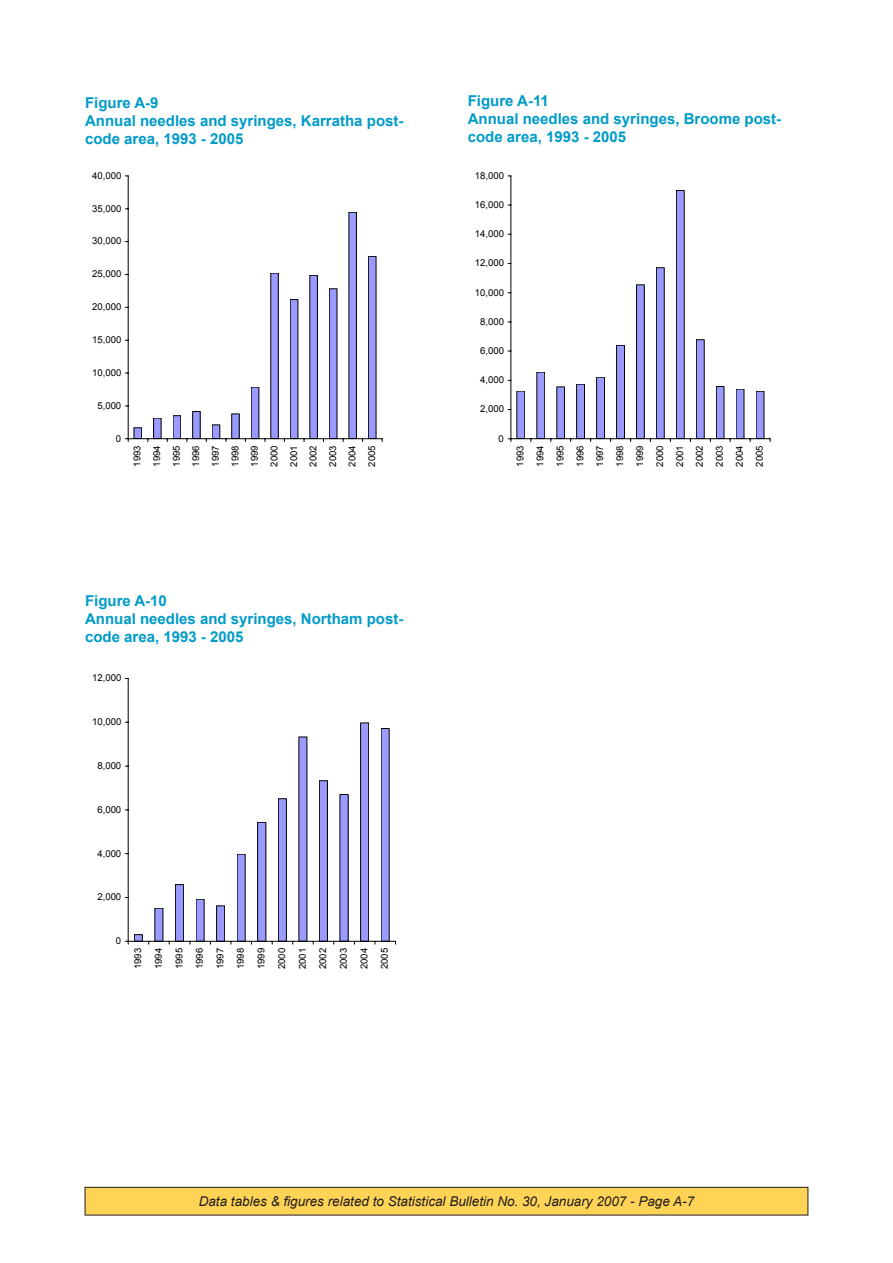
<style>
.page{position:relative;width:893px;height:1263px;background:#fff}
.page>*{position:absolute;margin:0;border:0;box-sizing:border-box;transform-origin:0 0}
.t1{font:700 15px/18px "Arial";color:#009bc8}
.t2{font:italic 13.5px "Arial";color:#231f20}
.t3{font:9.6px/19.5px "Arial";letter-spacing:.01em;color:#000;text-align:justify}
</style>
<div class="page">
<div style="left:85px;top:1187px;width:723px;height:28px;background:#fed356"></div>
<div style="left:85px;top:1187px;width:723px;height:28px;border:1px solid #231f20"></div>
<div style="left:134px;top:428px;width:8px;height:11px;background:#9a9aff"></div>
<div style="left:134px;top:428px;width:8px;height:11px;border:1px solid #000"></div>
<div style="left:154px;top:418px;width:7px;height:21px;background:#9a9aff"></div>
<div style="left:173px;top:416px;width:8px;height:23px;background:#9a9aff"></div>
<div style="left:193px;top:412px;width:7px;height:27px;background:#9a9aff"></div>
<div style="left:212px;top:425px;width:8px;height:14px;background:#9a9aff"></div>
<div style="left:232px;top:414px;width:7px;height:25px;background:#9a9aff"></div>
<div style="left:251px;top:387px;width:8px;height:52px;background:#9a9aff"></div>
<div style="left:271px;top:273px;width:7px;height:166px;background:#9a9aff"></div>
<div style="left:290px;top:300px;width:8px;height:139px;background:#9a9aff"></div>
<div style="left:310px;top:275px;width:7px;height:164px;background:#9a9aff"></div>
<div style="left:329px;top:289px;width:8px;height:150px;background:#9a9aff"></div>
<div style="left:329px;top:289px;width:8px;height:150px;border:1px solid #000"></div>
<div style="left:349px;top:212px;width:7px;height:227px;background:#9a9aff"></div>
<div style="left:349px;top:212px;width:8px;height:227px;border:1px solid #000"></div>
<div style="left:368px;top:257px;width:8px;height:182px;background:#9a9aff"></div>
<div style="left:368px;top:256px;width:8px;height:183px;border:1px solid #000"></div>
<hr style="left:128px;top:176px;width:1px;height:263px;background:#000">
<hr style="left:128px;top:438px;width:254px;height:1px;background:#000">
<div style="left:517px;top:391px;width:8px;height:48px;background:#9a9aff"></div>
<div style="left:537px;top:372px;width:8px;height:67px;background:#9a9aff"></div>
<div style="left:557px;top:387px;width:7px;height:52px;background:#9a9aff"></div>
<div style="left:557px;top:387px;width:8px;height:52px;border:1px solid #000"></div>
<div style="left:577px;top:384px;width:7px;height:55px;background:#9a9aff"></div>
<div style="left:577px;top:384px;width:8px;height:55px;border:1px solid #000"></div>
<div style="left:597px;top:377px;width:7px;height:62px;background:#9a9aff"></div>
<div style="left:597px;top:377px;width:8px;height:62px;border:1px solid #000"></div>
<div style="left:617px;top:345px;width:7px;height:94px;background:#9a9aff"></div>
<div style="left:617px;top:345px;width:8px;height:94px;border:1px solid #000"></div>
<div style="left:637px;top:285px;width:7px;height:154px;background:#9a9aff"></div>
<div style="left:636px;top:285px;width:8px;height:154px;border:1px solid #000"></div>
<div style="left:656px;top:268px;width:8px;height:171px;background:#9a9aff"></div>
<div style="left:656px;top:268px;width:8px;height:171px;border:1px solid #000"></div>
<div style="left:676px;top:191px;width:8px;height:248px;background:#9a9aff"></div>
<div style="left:676px;top:190px;width:8px;height:249px;border:1px solid #000"></div>
<div style="left:696px;top:340px;width:8px;height:99px;background:#9a9aff"></div>
<div style="left:696px;top:340px;width:8px;height:99px;border:1px solid #000"></div>
<div style="left:716px;top:387px;width:8px;height:52px;background:#9a9aff"></div>
<div style="left:716px;top:386px;width:8px;height:53px;border:1px solid #000"></div>
<div style="left:736px;top:389px;width:8px;height:50px;background:#9a9aff"></div>
<div style="left:756px;top:391px;width:8px;height:48px;background:#9a9aff"></div>
<hr style="left:511px;top:176px;width:1px;height:263px;background:#000">
<hr style="left:511px;top:438px;width:259px;height:1px;background:#000">
<div style="left:134px;top:935px;width:8px;height:6px;background:#9a9aff"></div>
<div style="left:155px;top:908px;width:8px;height:33px;background:#9a9aff"></div>
<div style="left:176px;top:885px;width:8px;height:56px;background:#9a9aff"></div>
<div style="left:175px;top:884px;width:9px;height:57px;border:1px solid #000"></div>
<div style="left:196px;top:899px;width:8px;height:42px;background:#9a9aff"></div>
<div style="left:217px;top:906px;width:8px;height:35px;background:#9a9aff"></div>
<div style="left:217px;top:906px;width:8px;height:35px;border:1px solid #000"></div>
<div style="left:237px;top:854px;width:8px;height:87px;background:#9a9aff"></div>
<div style="left:258px;top:822px;width:8px;height:119px;background:#9a9aff"></div>
<div style="left:278px;top:799px;width:8px;height:142px;background:#9a9aff"></div>
<div style="left:278px;top:799px;width:8px;height:142px;border:1px solid #000"></div>
<div style="left:299px;top:737px;width:8px;height:204px;background:#9a9aff"></div>
<div style="left:320px;top:781px;width:7px;height:160px;background:#9a9aff"></div>
<div style="left:319px;top:781px;width:9px;height:160px;border:1px solid #000"></div>
<div style="left:340px;top:795px;width:8px;height:146px;background:#9a9aff"></div>
<div style="left:361px;top:723px;width:8px;height:218px;background:#9a9aff"></div>
<div style="left:361px;top:723px;width:8px;height:218px;border:1px solid #000"></div>
<div style="left:381px;top:729px;width:8px;height:212px;background:#9a9aff"></div>
<hr style="left:128px;top:678px;width:1px;height:263px;background:#000">
<hr style="left:128px;top:941px;width:267px;height:1px;background:#000">
<h1 class="t1" style="left:85px;top:94px;width:320px">Figure A-9<br>Annual needles and syringes, Karratha post&shy;code area, 1993 - 2005</h1>
<p class="t3" style="left:92px;top:166px;width:31px">40,000</p>
<p class="t3" style="left:92px;top:199px;width:31px">35,000</p>
<p class="t3" style="left:92px;top:231px;width:31px">30,000</p>
<p class="t3" style="left:92px;top:264px;width:31px">25,000</p>
<p class="t3" style="left:92px;top:297px;width:31px">20,000</p>
<p class="t3" style="left:92px;top:330px;width:31px">15,000</p>
<p class="t3" style="left:92px;top:363px;width:31px">10,000</p>
<p class="t3" style="left:97px;top:396px;width:25px">5,000</p>
<p class="t3" style="left:116px;top:429px;width:7px">0</p>
<p class="t3" style="left:128px;top:467px;width:23px;rotate:-90deg">1993<br>1994<br>1995<br>1996<br>1997<br>1998<br>1999<br>2000<br>2001<br>2002<br>2003<br>2004<br>2005</p>
<h1 class="t1" style="left:85px;top:592px;width:320px">Figure A-10<br>Annual needles and syringes, Northam post&shy;code area, 1993 - 2005</h1>
<p class="t3" style="left:92px;top:668px;width:31px">12,000</p>
<p class="t3" style="left:92px;top:712px;width:31px">10,000</p>
<p class="t3" style="left:97px;top:756px;width:25px">8,000</p>
<p class="t3" style="left:97px;top:800px;width:25px">6,000</p>
<p class="t3" style="left:97px;top:843px;width:25px">4,000</p>
<p class="t3" style="left:97px;top:887px;width:25px">2,000</p>
<p class="t3" style="left:116px;top:931px;width:7px">0</p>
<p class="t3" style="left:128px;top:969px;width:23px;line-height:20.5px;rotate:-90deg">1993<br>1994<br>1995<br>1996<br>1997<br>1998<br>1999<br>2000<br>2001<br>2002<br>2003<br>2004<br>2005</p>
<h1 class="t1" style="left:468px;top:92px;width:315px">Figure A-11<br>Annual needles and syringes, Broome post&shy;code area, 1993 - 2005</h1>
<p class="t3" style="left:475px;top:166px;width:31px">18,000</p>
<p class="t3" style="left:475px;top:195px;width:31px">16,000</p>
<p class="t3" style="left:475px;top:224px;width:31px">14,000</p>
<p class="t3" style="left:475px;top:253px;width:31px">12,000</p>
<p class="t3" style="left:475px;top:283px;width:31px">10,000</p>
<p class="t3" style="left:480px;top:312px;width:25px">8,000</p>
<p class="t3" style="left:480px;top:341px;width:25px">6,000</p>
<p class="t3" style="left:480px;top:370px;width:25px">4,000</p>
<p class="t3" style="left:480px;top:399px;width:25px">2,000</p>
<p class="t3" style="left:498px;top:429px;width:7px">0</p>
<p class="t3" style="left:510px;top:467px;width:23px;line-height:20px;rotate:-90deg">1993<br>1994<br>1995<br>1996<br>1997<br>1998<br>1999<br>2000<br>2001<br>2002<br>2003<br>2004<br>2005</p>
<h2 class="t2" style="left:199px;top:1192px;width:490px">Data tables &amp; figures related to Statistical Bulletin No. 30, January 2007 - Page A-</h2>
</div>
